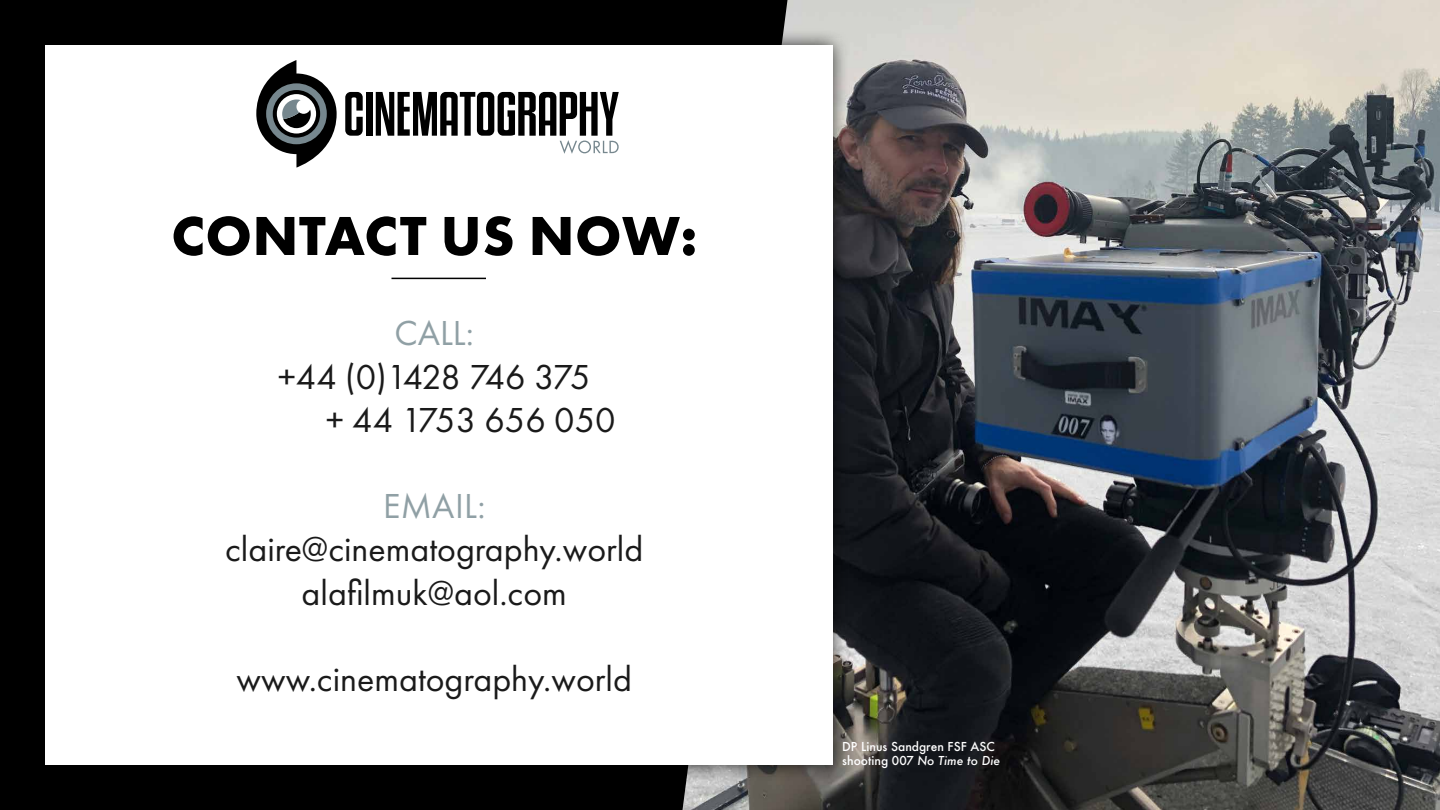
<style>
.page{position:relative;width:1440px;height:810px;background:#fff}
.page>*{position:absolute;margin:0;border:0;box-sizing:border-box;transform-origin:0 0}
.t1{font:700 57px "Futura PT";letter-spacing:.01em;color:#000}
.t2{font:36px/43.2px "Futura PT";color:#1a1a1a;text-align:center}
.t3{font:36px/43.2px "Futura PT";letter-spacing:-.02em;color:#1a1a1a}
.t4{font:36px "Futura PT";letter-spacing:.01em;color:#90a0a5}
.t5{font:500 12px/14.4px "Futura";color:#fff}
.s1{font-style:italic}
</style>
<div class="page">
<div style="left:0;top:0;width:800px;height:810px;background:#000"></div>
<img style="left:682px;top:0;width:758px;height:810px">
<div style="left:28px;top:28px;width:821px;height:754px;background:#000;opacity:.75"></div>
<div style="left:45px;top:45px;width:787px;height:720px;background:#fff"></div>
<div style="left:366px;top:92px;width:6px;height:44px;background:#000"></div>
<svg style="left:345px;top:92px;width:18px;height:44px"></svg>
<svg style="left:376px;top:92px;width:243px;height:62px"></svg>
<svg style="left:256px;top:60px;width:81px;height:108px"></svg>
<hr style="left:392px;top:278px;width:94px;height:1px;background:#000">
<h1 class="t1" style="left:171px;top:199px;width:528px">CONTACT US NOW:</h1>
<p class="t4" style="left:394px;top:312px;width:81px">CALL:</p>
<p class="t3" style="left:326px;top:355px;width:291px;text-indent:-48px">+44 (0)1428 746 375 + 44 1753 656 050</p>
<p class="t4" style="left:383px;top:485px;width:104px">EMAIL:</p>
<p class="t2" style="left:225px;top:528px;width:420px">claire@cinematography.world alafilmuk@aol.com</p>
<p class="t2" style="left:237px;top:657px;width:397px">www.cinematography.world</p>
<p class="t5" style="left:842px;top:739px;width:160px">DP Linus Sandgren FSF ASC shooting 007 <span class="s1">No Time to Die</span></p>
</div>
